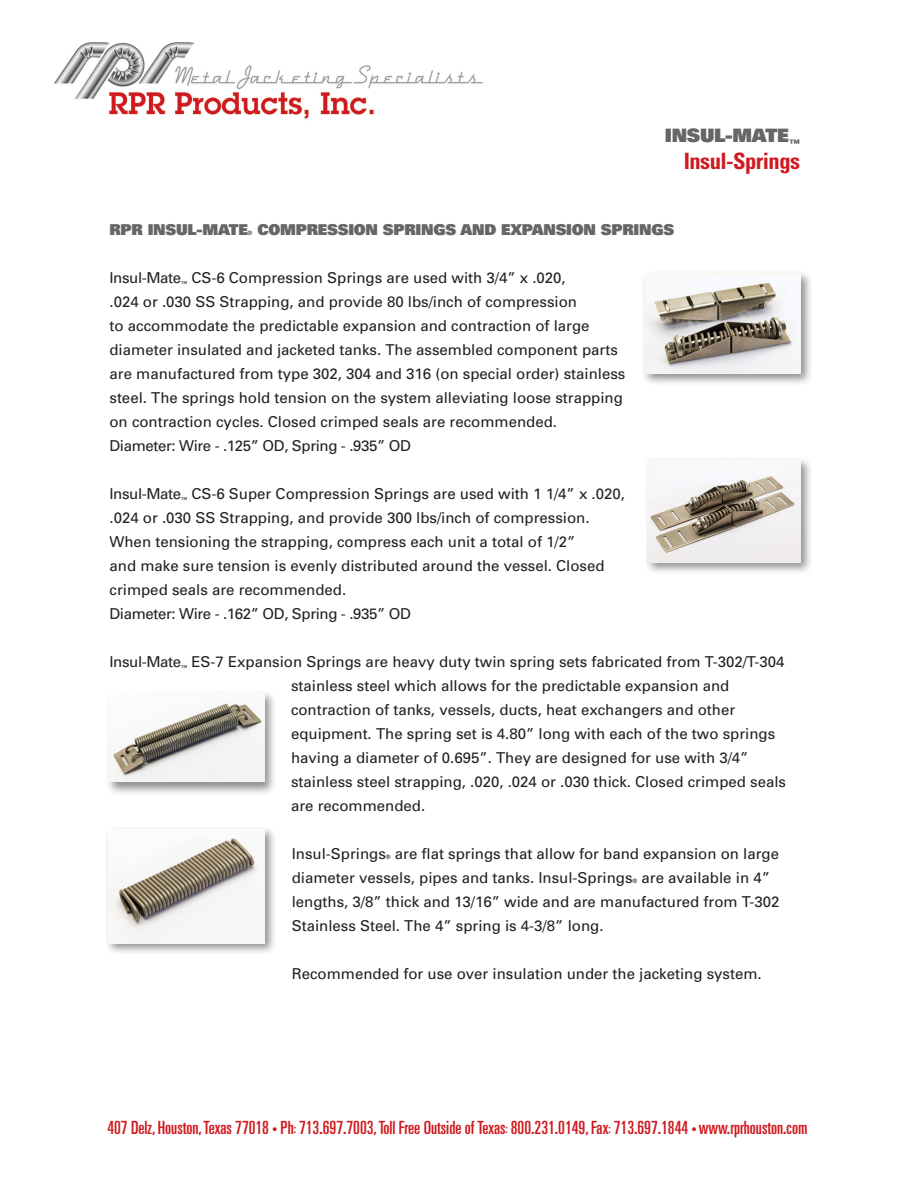
<style>
.page{position:relative;width:918px;height:1188px;background:#fff}
.page>*{position:absolute;margin:0;border:0;box-sizing:border-box;transform-origin:0 0}
.t1{font:700 condensed 22.5px "Univers";letter-spacing:-.025em;color:#cf1a20}
.t2{font:900 18.45px "Univers";letter-spacing:-.015em;color:#656666}
.t3{font:ultra-condensed 18.15px "Univers";color:#cf1a20}
.Normal__Web{font:15px/24px "Univers";color:#231f20}
.Normal__Web-2{font:15px "Univers";letter-spacing:-.025em;color:#231f20}
.t4{font:900 15px "Univers";letter-spacing:-.015em;color:#656666}
.Normal__Web-3{font:6.75px "Univers";color:#231f20}
.Normal__Web-4{font:6px "Univers";color:#231f20}
.t5{font:900 6px "Univers";color:#656666}
.s1{font-size:10.65px}
.s2{font-size:12.15px}
</style>
<div class="page">
<img style="left:54px;top:42px;width:429px;height:77px">
<div style="left:641px;top:269px;width:172px;height:118px;background:#231f20;opacity:.5"></div>
<img style="left:645px;top:273px;width:156px;height:101px">
<div style="left:644px;top:457px;width:170px;height:118px;background:#231f20;opacity:.5"></div>
<img style="left:648px;top:460px;width:153px;height:102px">
<div style="left:105px;top:689px;width:172px;height:107px;background:#231f20;opacity:.5"></div>
<img style="left:108px;top:691px;width:156px;height:91px">
<div style="left:104px;top:826px;width:174px;height:130px;background:#231f20;opacity:.5"></div>
<img style="left:108px;top:829px;width:157px;height:114px">
<p class="t2" style="left:665px;top:124px;width:137px">INSUL-MATE <sub>™</sub></p>
<p class="t1" style="left:684px;top:148px;width:118px">Insul-Springs</p>
<p class="t4" style="left:110px;top:219px;width:140px">RPR INSUL-MATE</p>
<p class="t5" style="left:248px;top:228px;width:6px">®</p>
<p class="t4" style="left:257px;top:219px;width:418px">COMPRESSION SPRINGS AND EXPANSION SPRINGS</p>
<p class="Normal__Web-2" style="left:110px;top:268px;width:73px">Insul-Mate</p>
<p class="Normal__Web-3" style="left:181px;top:279px;width:8px">™</p>
<p class="Normal__Web" style="left:110px;top:265px;width:517px;text-indent:82px">CS-6 Compression Springs are used with 3/4” x .020,<br>.024 or .030 SS Strapping, and provide 80 lbs/inch of compression<br>to accommodate the predictable expansion and contraction of large diameter insulated and jacketed tanks. The assembled component parts are manufactured from type 302, 304 and 316 (on special order) stainless steel. The springs hold tension on the system alleviating loose strapping on contraction cycles. Closed crimped seals are recommended.</p>
<p class="Normal__Web-2" style="left:110px;top:436px;width:303px">Diameter: Wire - .125” OD, Spring - .935” OD</p>
<p class="Normal__Web-2" style="left:110px;top:484px;width:73px">Insul-Mate</p>
<p class="Normal__Web-3" style="left:181px;top:495px;width:8px">™</p>
<p class="Normal__Web" style="left:110px;top:481px;width:517px;text-indent:82px">CS-6 Super Compression Springs are used with 1 1/4” x .020, .024 or .030 SS Strapping, and provide 300 lbs/inch of compression.<br>When tensioning the strapping, compress each unit a total of 1/2”<br>and make sure tension is evenly distributed around the vessel. Closed crimped seals are recommended.</p>
<p class="Normal__Web-2" style="left:110px;top:604px;width:303px">Diameter: Wire - .162” OD, Spring - .935” OD</p>
<p class="Normal__Web-2" style="left:110px;top:652px;width:73px">Insul-Mate</p>
<p class="Normal__Web-3" style="left:181px;top:663px;width:8px">™</p>
<p class="Normal__Web" style="left:291px;top:649px;width:497px;text-indent:-100px">ES-7 Expansion Springs are heavy duty twin spring sets fabricated from T-302/T-304 stainless steel which allows for the predictable expansion and contraction of tanks, vessels, ducts, heat exchangers and other equipment. The spring set is 4.80” long with each of the two springs having a diameter of 0.695”. They are designed for use with 3/4” stainless steel strapping, .020, .024 or .030 thick. Closed crimped seals are recommended.</p>
<p class="Normal__Web" style="left:292px;top:841px;width:96px">Insul-Springs</p>
<p class="Normal__Web-4" style="left:386px;top:853px;width:6px">®</p>
<p class="Normal__Web" style="left:292px;top:841px;width:489px;text-indent:103px">are flat springs that allow for band expansion on large diameter vessels, pipes and tanks. Insul-Springs</p>
<p class="Normal__Web" style="left:292px;top:865px;width:489px;text-indent:350px">are available in 4” lengths, 3/8” thick and 13/16” wide and are manufactured from T-302<br>Stainless Steel. The 4” spring is 4-3/8” long.</p>
<p class="Normal__Web" style="left:292px;top:961px;width:472px">Recommended for use over insulation under the jacketing system.</p>
<p class="Normal__Web-4" style="left:633px;top:877px;width:6px">®</p>
<p class="t3" style="left:107px;top:1118px;width:702px">407 Delz, Houston, Texas 77018 <span class="s1">•</span> Ph<span class="s2">:</span> 713.697.7003, Toll Free Outside of Texas<span class="s2">:</span> 800.231.0149, Fax<span class="s2">:</span> 713.697.1844 <span class="s1">•</span> www.rprhouston.com</p>
</div>
